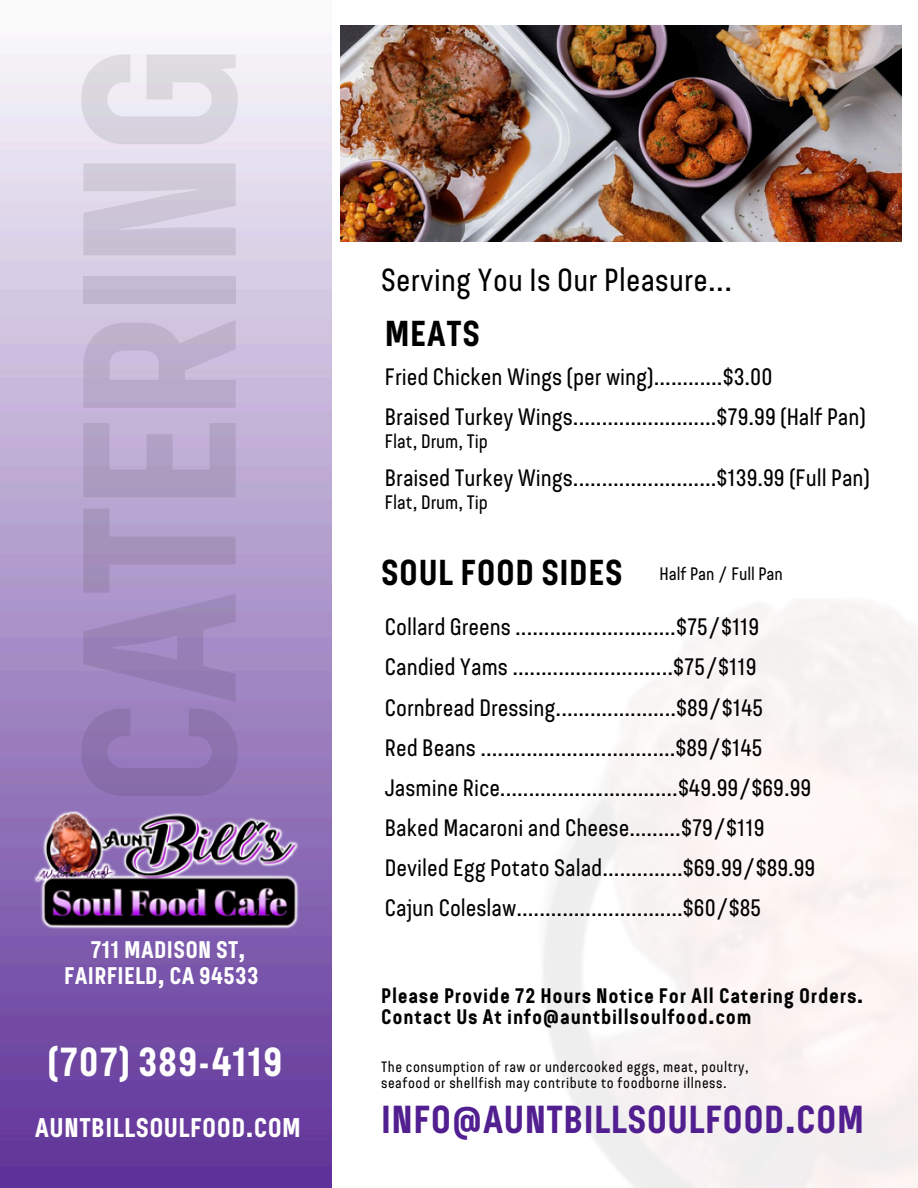
<style>
.page{position:relative;width:918px;height:1188px;background:#fff}
.page>*{position:absolute;margin:0;border:0;box-sizing:border-box;transform-origin:0 0}
.t1{font:700 40.5px "Bond 4 F";letter-spacing:.015em;color:#fff}
.t2{font:700 39px "Bond 4 F";letter-spacing:.01em;color:#511f90}
.t3{font:700 36px "Bond 4 F";letter-spacing:.015em;color:#000}
.t4{font:31.95px "Bond 4 F";letter-spacing:.01em;color:#000}
.t5{font:700 27px "Bond 4 F";letter-spacing:.015em;color:#fff}
.t6{font:700 24px/25.8px "Bond 4 F";letter-spacing:.01em;color:#fff;text-align:center}
.t7{font:23.7px "Bond 4 F";color:#000}
.t8{font:700 21px/21.3px "Bond 4 F";letter-spacing:.035em;color:#000}
.t9{font:19.5px "Bond 4 F";color:#000}
.t10{font:18px "Bond 4 F";color:#000}
.t11{font:15px/15.8px "Bond 4 F";letter-spacing:.035em;color:#000}
</style>
<div class="page">
<img style="left:0;top:54px;width:332px;height:1134px">
<img style="left:34px;top:812px;width:267px;height:118px">
<img style="left:341px;top:26px;width:560px;height:216px">
<h4 class="t6" style="left:64px;top:939px;width:196px">711 MADISON ST,<br>FAIRFIELD, CA 94533</h4>
<h3 class="t1" style="left:47px;top:1046px;width:237px">(707) 389-4119</h3>
<p class="t5" style="left:35px;top:1117px;width:268px">AUNTBILLSOULFOOD.COM</p>
<h2 class="t4" style="left:381px;top:267px;width:352px">Serving You Is Our Pleasure...</h2>
<p class="t3" style="left:385px;top:319px;width:97px">MEATS</p>
<p class="t7" style="left:385px;top:367px;width:389px">Fried Chicken Wings (per wing)............$3.00</p>
<p class="t7" style="left:385px;top:407px;width:483px">Braised Turkey Wings.........................$79.99 (Half Pan)</p>
<p class="t9" style="left:385px;top:433px;width:105px">Flat, Drum, Tip</p>
<p class="t7" style="left:385px;top:469px;width:487px">Braised Turkey Wings.........................$139.99 (Full Pan)</p>
<p class="t9" style="left:385px;top:494px;width:105px">Flat, Drum, Tip</p>
<h3 class="t3" style="left:381px;top:558px;width:243px">SOUL FOOD SIDES</h3>
<p class="t10" style="left:659px;top:566px;width:125px">Half Pan / Full Pan</p>
<p class="t7" style="left:385px;top:618px;width:376px">Collard Greens ............................$75/$119</p>
<p class="t7" style="left:385px;top:658px;width:373px">Candied Yams ............................$75/$119</p>
<p class="t7" style="left:385px;top:698px;width:380px">Cornbread Dressing.....................$89/$145</p>
<p class="t7" style="left:385px;top:738px;width:379px">Red Beans ..................................$89/$145</p>
<p class="t7" style="left:385px;top:778px;width:428px">Jasmine Rice...............................$49.99/$69.99</p>
<p class="t7" style="left:385px;top:818px;width:381px">Baked Macaroni and Cheese.........$79/$119</p>
<p class="t7" style="left:385px;top:858px;width:432px">Deviled Egg Potato Salad..............$69.99/$89.99</p>
<p class="t7" style="left:385px;top:898px;width:378px">Cajun Coleslaw.............................$60/$85</p>
<p class="t8" style="left:381px;top:987px;width:484px">Please Provide 72 Hours Notice For All Catering Orders.<br>Contact Us At info@auntbillsoulfood.com</p>
<h6 class="t11" style="left:381px;top:1060px;width:369px">The consumption of raw or undercooked eggs, meat, poultry, seafood or shellfish may contribute to foodborne illness.</h6>
<p class="t2" style="left:381px;top:1104px;width:484px">INFO@AUNTBILLSOULFOOD.COM</p>
</div>
